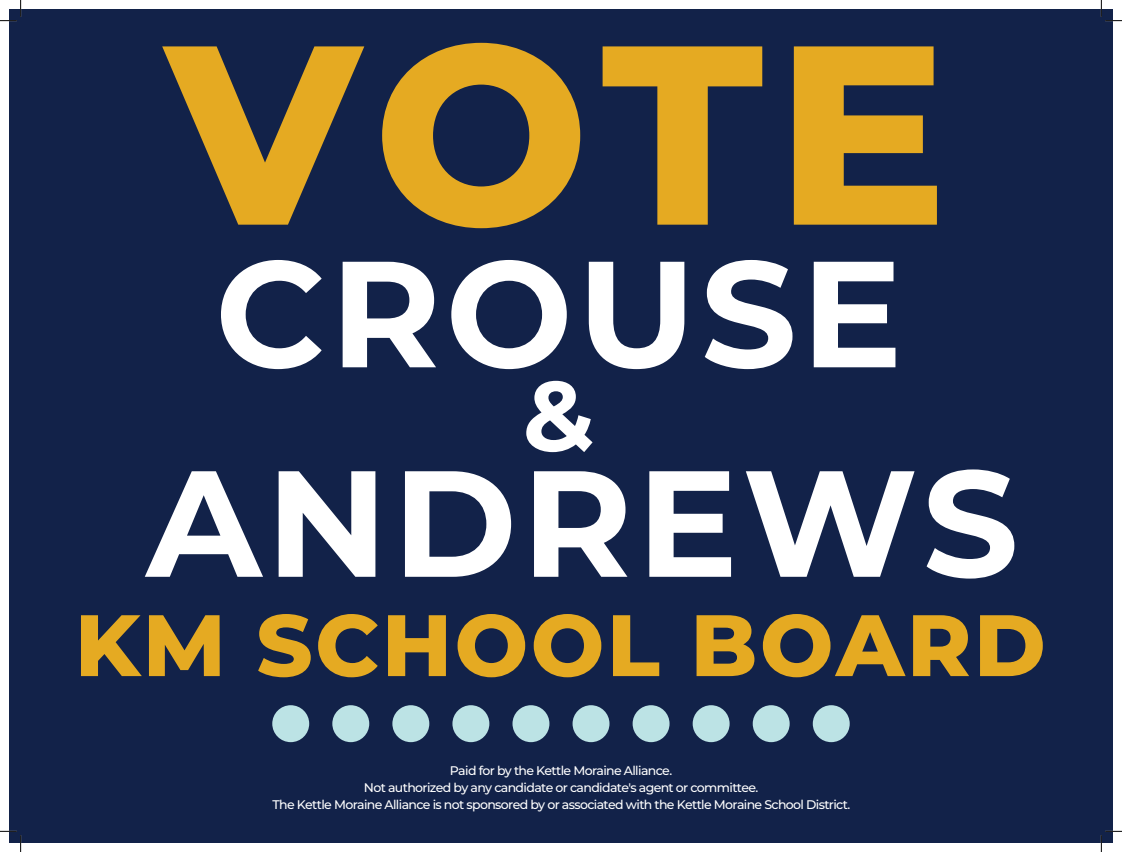
<style>
.page{position:relative;width:1122px;height:852px;background:#fff}
.page>*{position:absolute;margin:0;border:0;box-sizing:border-box;transform-origin:0 0}
.t1{font:800 254.44px "Montserrat";color:#e5aa22}
.t2{font:700 150.69px "Montserrat";letter-spacing:.03em;color:#fff}
.t3{font:700 98.81px "Montserrat";color:#fff}
.t4{font:800 86.88px "Montserrat";letter-spacing:.03em;color:#e5aa22}
.t5{font:500 12.5px/17.3px "Montserrat";letter-spacing:-.05em;color:#fff;text-align:center}
</style>
<div class="page">
<div style="left:9px;top:9px;width:1103px;height:833px;background:#122249"></div>
<div style="left:272px;top:705px;width:37px;height:37px;background:#bce3e5;border-radius:50%"></div>
<div style="left:332px;top:705px;width:37px;height:37px;background:#bce3e5;border-radius:50%"></div>
<div style="left:392px;top:705px;width:37px;height:37px;background:#bce3e5;border-radius:50%"></div>
<div style="left:452px;top:705px;width:37px;height:37px;background:#bce3e5;border-radius:50%"></div>
<div style="left:512px;top:705px;width:37px;height:37px;background:#bce3e5;border-radius:50%"></div>
<div style="left:572px;top:705px;width:37px;height:37px;background:#bce3e5;border-radius:50%"></div>
<div style="left:632px;top:705px;width:37px;height:37px;background:#bce3e5;border-radius:50%"></div>
<div style="left:692px;top:705px;width:37px;height:37px;background:#bce3e5;border-radius:50%"></div>
<div style="left:752px;top:705px;width:37px;height:37px;background:#bce3e5;border-radius:50%"></div>
<div style="left:812px;top:705px;width:37px;height:37px;background:#bce3e5;border-radius:50%"></div>
<svg style="left:0;top:0;width:22px;height:22px"></svg>
<svg style="left:0;top:830px;width:22px;height:21px"></svg>
<svg style="left:1100px;top:0;width:21px;height:22px"></svg>
<svg style="left:1100px;top:830px;width:21px;height:21px"></svg>
<h1 class="t1" style="left:166px;top:-52px;width:782px">VOTE</h1>
<h2 class="t2" style="left:215px;top:205px;width:688px">CROUSE</h2>
<h3 class="t3" style="left:522px;top:344px;width:73px">&amp;</h3>
<h2 class="t2" style="left:146px;top:414px;width:873px">ANDREWS</h2>
<h3 class="t4" style="left:75px;top:581px;width:972px">KM SCHOOL BOARD</h3>
<p class="t5" style="left:272px;top:760px;width:579px">Paid for by the Kettle Moraine Alliance.<br>Not authorized by any candidate or candidate's agent or committee.<br>The Kettle Moraine Alliance is not sponsored by or associated with the Kettle Moraine School District.</p>
</div>
